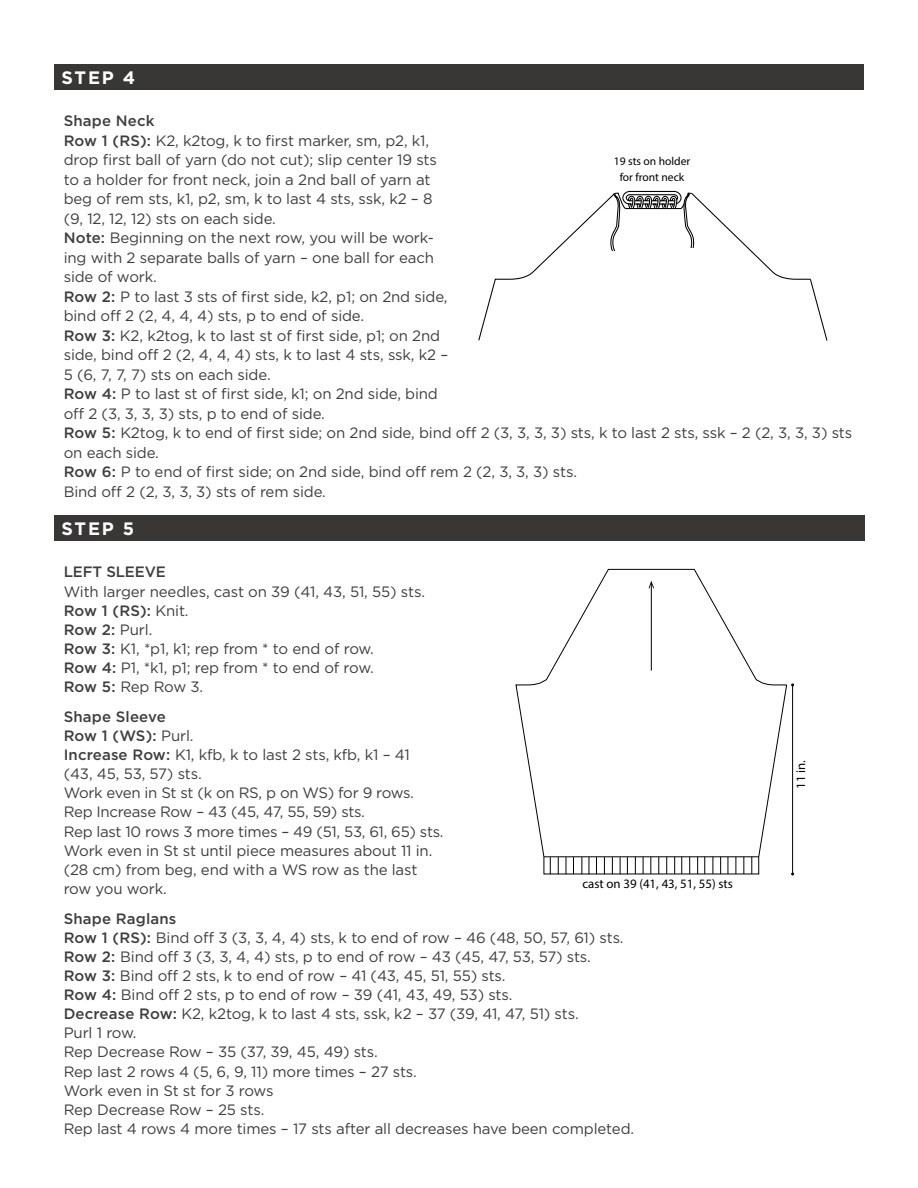
<style>
.page{position:relative;width:918px;height:1188px;background:#fff}
.page>*{position:absolute;margin:0;border:0;box-sizing:border-box;transform-origin:0 0}
.t1{font:700 18px "Gotham";letter-spacing:.1em;color:#fff}
.t2{font:15px/19.5px "Gotham";letter-spacing:-.01em;color:#3e3e3f}
.t3{font:500 15px "Gotham";letter-spacing:.01em;color:#3e3e3f}
.t4{font:500 15px "Gotham";letter-spacing:-.01em;color:#3e3e3f}
.t5{font:12.9px "Myriad Pro";color:#000}
.t6{font:11.55px/15.8px "Myriad Pro";color:#000;text-align:center}
.s1{font-weight:500}
.s2{font-weight:400}
</style>
<div class="page">
<div style="left:54px;top:64px;width:810px;height:25px;background:#383735"></div>
<svg style="left:478px;top:190px;width:350px;height:151px"></svg>
<div style="left:606px;top:251px;width:21px;height:21px;background:#fff"></div>
<div style="left:675px;top:248px;width:21px;height:21px;background:#fff"></div>
<div style="left:54px;top:515px;width:810px;height:25px;background:#383735"></div>
<svg style="left:515px;top:569px;width:273px;height:306px"></svg>
<hr style="left:544px;top:856px;width:215px;height:1px;background:#000">
<svg style="left:550px;top:857px;width:1px;height:17px"></svg>
<svg style="left:558px;top:857px;width:1px;height:17px"></svg>
<svg style="left:566px;top:857px;width:1px;height:17px"></svg>
<svg style="left:573px;top:857px;width:1px;height:17px"></svg>
<svg style="left:581px;top:857px;width:1px;height:17px"></svg>
<svg style="left:589px;top:857px;width:1px;height:17px"></svg>
<svg style="left:596px;top:857px;width:1px;height:17px"></svg>
<svg style="left:604px;top:857px;width:1px;height:17px"></svg>
<svg style="left:612px;top:857px;width:1px;height:17px"></svg>
<svg style="left:620px;top:857px;width:1px;height:17px"></svg>
<svg style="left:627px;top:857px;width:1px;height:17px"></svg>
<svg style="left:635px;top:857px;width:1px;height:17px"></svg>
<svg style="left:643px;top:857px;width:1px;height:17px"></svg>
<svg style="left:650px;top:857px;width:1px;height:17px"></svg>
<svg style="left:658px;top:857px;width:1px;height:17px"></svg>
<svg style="left:666px;top:857px;width:1px;height:17px"></svg>
<svg style="left:674px;top:857px;width:1px;height:17px"></svg>
<svg style="left:681px;top:857px;width:1px;height:17px"></svg>
<svg style="left:689px;top:857px;width:1px;height:17px"></svg>
<svg style="left:697px;top:857px;width:1px;height:17px"></svg>
<svg style="left:704px;top:857px;width:1px;height:17px"></svg>
<svg style="left:712px;top:857px;width:1px;height:17px"></svg>
<svg style="left:720px;top:857px;width:1px;height:17px"></svg>
<svg style="left:728px;top:857px;width:1px;height:17px"></svg>
<svg style="left:735px;top:857px;width:1px;height:17px"></svg>
<svg style="left:743px;top:857px;width:1px;height:17px"></svg>
<svg style="left:751px;top:857px;width:1px;height:17px"></svg>
<hr style="left:792px;top:685px;width:1px;height:189px;background:#000">
<p class="t1" style="left:62px;top:65px;width:75px">STEP 4</p>
<p class="t3" style="left:64px;top:111px;width:92px">Shape Neck</p>
<p class="t2" style="left:64px;top:131px;width:375px"><span class="s1">Row 1 (RS):</span> K2, k2tog, k to first marker, sm, p2, k1, drop first ball of yarn (do not cut); slip center 19 sts to a holder for front neck, join a 2nd ball of yarn at beg of rem sts, k1, p2, sm, k to last 4 sts, ssk, k2 – 8 (9, 12, 12, 12) sts on each side.</p>
<p class="t2" style="left:64px;top:228px;width:372px;text-align:justify"><span class="s1">Note:</span> Beginning on the next row, you will be work&shy;ing with 2 separate balls of yarn – one ball for each side of work.</p>
<p class="t2" style="left:64px;top:287px;width:385px"><span class="s1">Row 2:</span> P to last 3 sts of first side, k2, p1; on 2nd side, bind off 2 (2, 4, 4, 4) sts, p to end of side.</p>
<p class="t2" style="left:64px;top:326px;width:386px"><span class="s1">Row 3:</span> K2, k2tog, k to last st of first side, p1; on 2nd side, bind off 2 (2, 4, 4, 4) sts, k to last 4 sts, ssk, k2 –<br>5 (6, 7, 7, 7) sts on each side.</p>
<p class="t2" style="left:64px;top:384px;width:376px"><span class="s1">Row 4:</span> P to last st of first side, k1; on 2nd side, bind off 2 (3, 3, 3, 3) sts, p to end of side.</p>
<p class="t2" style="left:64px;top:423px;width:790px"><span class="s1">Row 5:</span> K2tog, k to end of first side; on 2nd side, bind off 2 (3, 3, 3, 3) sts, k to last 2 sts, ssk – 2 (2, 3, 3, 3) sts on each side.</p>
<p class="t2" style="left:64px;top:462px;width:515px"><span class="s1">Row 6:</span> P to end of first side; on 2nd side, bind off rem 2 (2, 3, 3, 3) sts.</p>
<p class="t2" style="left:64px;top:482px;width:264px">Bind off 2 (2, 3, 3, 3) sts of rem side.</p>
<p class="t6" style="left:614px;top:153px;width:78px">19 sts on holder for front neck</p>
<p class="t1" style="left:62px;top:517px;width:74px">STEP 5</p>
<p class="t4" style="left:64px;top:562px;width:104px">LEFT SLEEVE</p>
<p class="t2" style="left:64px;top:581px;width:363px">With larger needles, cast on 39 (41, 43, 51, 55) sts.</p>
<p class="t3" style="left:64px;top:601px;width:126px">Row 1 (RS): <span class="s2">Knit.</span></p>
<p class="t3" style="left:64px;top:620px;width:90px">Row 2: <span class="s2">Purl.</span></p>
<p class="t2" style="left:64px;top:639px;width:312px"><span class="s1">Row 3:</span> K1, *p1, k1; rep from * to end of row.</p>
<p class="t2" style="left:64px;top:658px;width:312px"><span class="s1">Row 4:</span> P1, *k1, p1; rep from * to end of row.</p>
<p class="t2" style="left:64px;top:677px;width:141px"><span class="s1">Row 5:</span> Rep Row 3.</p>
<p class="t3" style="left:64px;top:707px;width:104px">Shape Sleeve</p>
<p class="t3" style="left:64px;top:726px;width:131px">Row 1 (WS): <span class="s2">Purl.</span></p>
<p class="t2" style="left:64px;top:745px;width:348px"><span class="s1">Increase Row:</span> K1, kfb, k to last 2 sts, kfb, k1 – 41 (43, 45, 53, 57) sts.</p>
<p class="t2" style="left:64px;top:783px;width:352px">Work even in St st (k on RS, p on WS) for 9 rows.</p>
<p class="t2" style="left:64px;top:802px;width:303px">Rep Increase Row – 43 (45, 47, 55, 59) sts.</p>
<p class="t2" style="left:64px;top:821px;width:381px">Rep last 10 rows 3 more times – 49 (51, 53, 61, 65) sts.</p>
<p class="t2" style="left:64px;top:840px;width:370px">Work even in St st until piece measures about 11 in. (28 cm) from beg, end with a WS row as the last row you work.</p>
<p class="t3" style="left:64px;top:908px;width:114px">Shape Raglans</p>
<p class="t2" style="left:64px;top:927px;width:561px"><span class="s1">Row 1 (RS):</span> Bind off 3 (3, 3, 4, 4) sts, k to end of row – 46 (48, 50, 57, 61) sts.</p>
<p class="t2" style="left:64px;top:946px;width:529px"><span class="s1">Row 2:</span> Bind off 3 (3, 3, 4, 4) sts, p to end of row – 43 (45, 47, 53, 57) sts.</p>
<p class="t2" style="left:64px;top:966px;width:443px"><span class="s1">Row 3:</span> Bind off 2 sts, k to end of row – 41 (43, 45, 51, 55) sts.</p>
<p class="t2" style="left:64px;top:985px;width:450px"><span class="s1">Row 4:</span> Bind off 2 sts, p to end of row – 39 (41, 43, 49, 53) sts.</p>
<p class="t2" style="left:64px;top:1004px;width:517px"><span class="s1">Decrease Row:</span> K2, k2tog, k to last 4 sts, ssk, k2 – 37 (39, 41, 47, 51) sts.</p>
<p class="t2" style="left:64px;top:1023px;width:74px">Purl 1 row.</p>
<p class="t2" style="left:64px;top:1042px;width:316px">Rep Decrease Row – 35 (37, 39, 45, 49) sts.</p>
<p class="t2" style="left:64px;top:1061px;width:355px">Rep last 2 rows 4 (5, 6, 9, 11) more times – 27 sts.</p>
<p class="t2" style="left:64px;top:1080px;width:211px">Work even in St st for 3 rows</p>
<p class="t2" style="left:64px;top:1099px;width:202px">Rep Decrease Row – 25 sts.</p>
<p class="t2" style="left:64px;top:1119px;width:572px">Rep last 4 rows 4 more times – 17 sts after all decreases have been completed.</p>
<p class="t5" style="left:582px;top:875px;width:152px">cast on 39 (41, 43, 51, 55) sts</p>
<p class="t5" style="left:793px;top:789px;width:30px;rotate:-90deg">11 in.</p>
</div>
